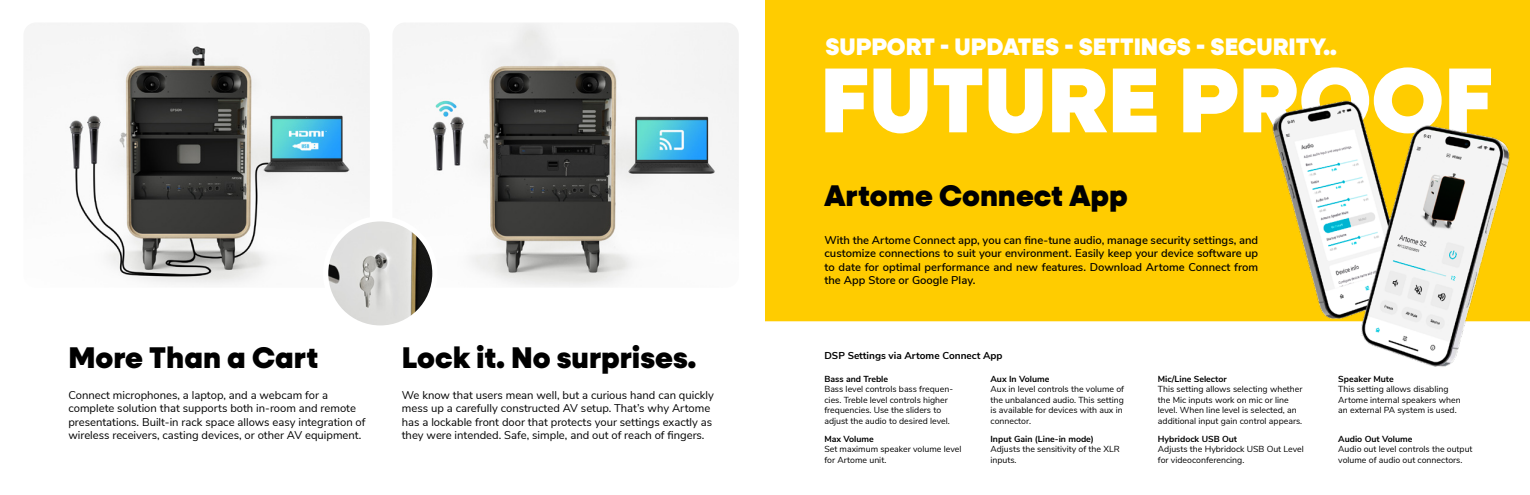
<style>
.page{position:relative;width:1530px;height:495px;background:#fff}
.page>*{position:absolute;margin:0;border:0;box-sizing:border-box;transform-origin:0 0}
.t1{font:900 92.38px "Neulis Sans";color:#fff}
.t2{font:900 30px "Neulis Sans";color:#000}
.t3{font:900 24px "Neulis Sans";color:#fff}
.t4{font:11.25px/13.5px "Nunito Sans";color:#000}
.t5{font:600 11.25px/13.5px "Nunito Sans";color:#000;text-align:justify}
.t6{font:700 10px "Nunito Sans";color:#000}
.t7{font:8.75px/10.5px "Nunito Sans";color:#000}
.t8{font:700 8.75px "Nunito Sans";color:#000}
</style>
<div class="page">
<img style="left:30px;top:23px;width:340px;height:262px">
<img style="left:397px;top:23px;width:342px;height:264px">
<img style="left:326px;top:219px;width:109px;height:109px;border-radius:55px">
<div style="left:323px;top:216px;width:115px;height:115px;border:5px solid #fff;border-radius:50%"></div>
<div style="left:765px;top:0;width:765px;height:321px;background:#fc0"></div>
<img style="left:1253px;top:89px;width:268px;height:278px">
<h2 class="t2" style="left:68px;top:335px;width:251px">More Than a Cart</h2>
<h2 class="t2" style="left:402px;top:335px;width:296px">Lock it. No surprises.</h2>
<p class="t4" style="left:68px;top:387px;width:299px">Connect microphones, a laptop, and a webcam for a complete solution that supports both in-room and remote presentations. Built-in rack space allows easy integration of wireless receivers, casting devices, or other AV equipment.</p>
<p class="t4" style="left:402px;top:387px;width:314px">We know that users mean well, but a curious hand can quickly mess up a carefully constructed AV setup. That’s why Artome has a lockable front door that protects your settings exactly as they were intended. Safe, simple, and out of reach of fingers.</p>
<h3 class="t3" style="left:825px;top:28px;width:513px">SUPPORT - UPDATES - SETTINGS - SECURITY..</h3>
<h1 class="t1" style="left:820px;top:31px;width:674px">FUTURE PROOF</h1>
<h2 class="t2" style="left:825px;top:173px;width:305px">Artome Connect App</h2>
<p class="t5" style="left:825px;top:232px;width:435px">With the Artome Connect app, you can fine-tune audio, manage security settings, and customize connections to suit your environment. Easily keep your device software up to date for optimal performance and new features. Download Artome Connect from the App Store or Google Play.</p>
<p class="t6" style="left:824px;top:349px;width:180px">DSP Settings via Artome Connect App</p>
<p class="t8" style="left:824px;top:372px;width:65px">Bass and Treble</p>
<p class="t7" style="left:824px;top:384px;width:130px">Bass level controls bass frequen&shy;cies. Treble level controls higher frequencies. Use the sliders to adjust the audio to desired level.</p>
<p class="t8" style="left:990px;top:372px;width:60px">Aux In Volume</p>
<p class="t7" style="left:990px;top:384px;width:135px">Aux in level controls the volume of the unbalanced audio. This setting is available for devices with aux in connector.</p>
<p class="t8" style="left:1158px;top:372px;width:70px">Mic/Line Selector</p>
<p class="t7" style="left:1158px;top:384px;width:146px">This setting allows selecting whether the Mic inputs work on mic or line level. When line level is selected, an additional input gain control appears.</p>
<p class="t8" style="left:1338px;top:372px;width:57px">Speaker Mute</p>
<p class="t7" style="left:1338px;top:384px;width:124px">This setting allows disabling<br>Artome internal speakers when an external PA system is used.</p>
<p class="t8" style="left:824px;top:433px;width:51px">Max Volume</p>
<p class="t7" style="left:824px;top:444px;width:138px">Set maximum speaker volume level for Artome unit.</p>
<p class="t8" style="left:990px;top:433px;width:105px">Input Gain (Line-in mode)</p>
<p class="t7" style="left:990px;top:444px;width:131px">Adjusts the sensitivity of the XLR inputs.</p>
<p class="t8" style="left:1158px;top:433px;width:81px">Hybridock USB Out</p>
<p class="t7" style="left:1158px;top:444px;width:147px">Adjusts the Hybridock USB Out Level for videoconferencing.</p>
<p class="t8" style="left:1338px;top:433px;width:76px">Audio Out Volume</p>
<p class="t7" style="left:1338px;top:444px;width:136px">Audio out level controls the output volume of audio out connectors.</p>
</div>
